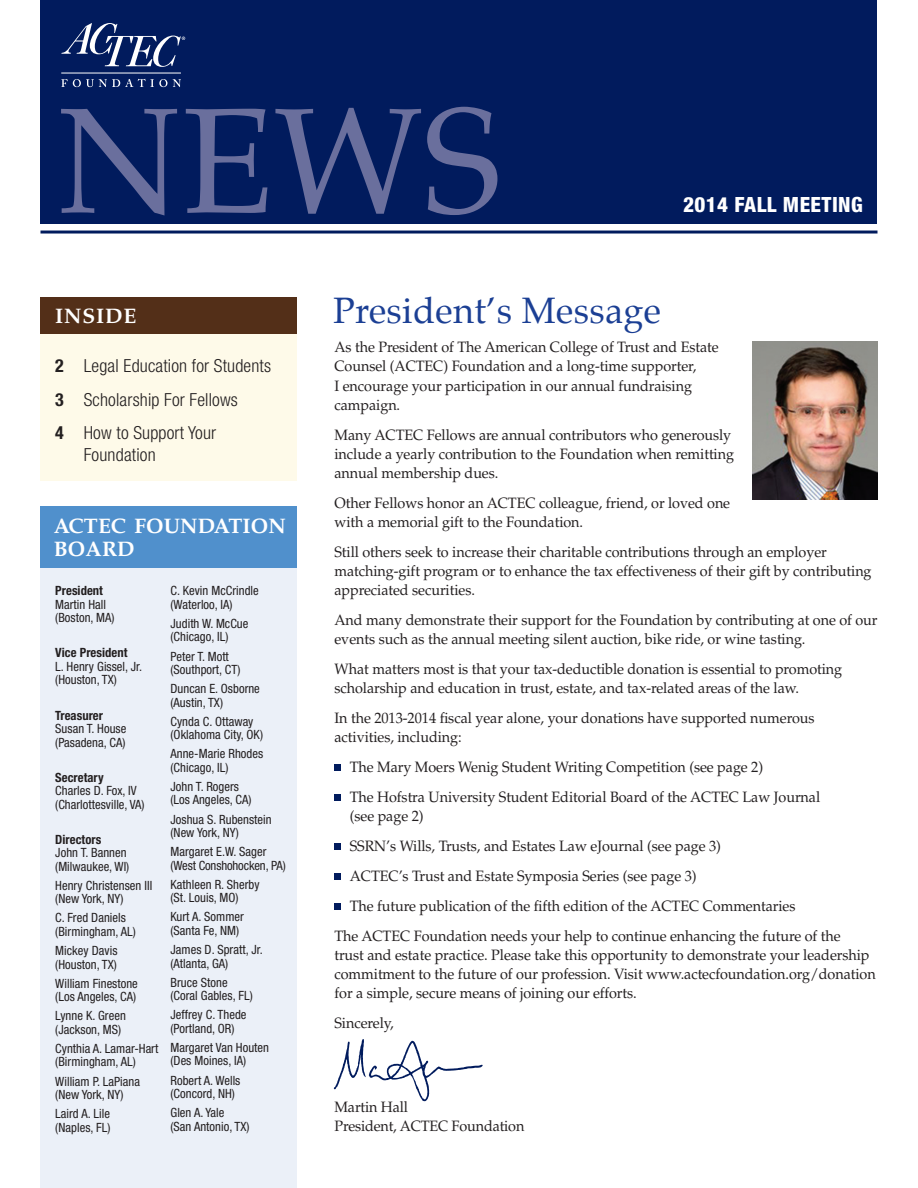
<style>
.page{position:relative;width:918px;height:1188px;background:#fff}
.page>*{position:absolute;margin:0;border:0;box-sizing:border-box;transform-origin:0 0}
.t1{font:150px "Palatino";color:#6a6f9d}
.t2{font:36px "Palatino";letter-spacing:.01em;color:#1b3f94}
.t3{font:700 21px/22.5px "Palatino LT Std";letter-spacing:.005em;color:#fff}
.t4{font:800 condensed 21px "Helvetica Neue LT Std";letter-spacing:.02em;color:#fff}
.t5{font:300 condensed 18px/33.6px "Helvetica Neue LT Std";letter-spacing:.01em;color:#231f20}
.t6{font:15px/19.2px "Palatino LT Std";letter-spacing:-.005em;color:#231f20;scale:.96 1}
.t7{font:condensed 12.75px/13.5px "Helvetica Neue LT Std";letter-spacing:.005em;color:#231f20}
.t8{font:700 condensed 12.75px "Helvetica Neue LT Std";letter-spacing:.005em;color:#231f20}
.s1{font-weight:700}
</style>
<div class="page">
<div style="left:40px;top:297px;width:257px;height:184px;background:#fefae9"></div>
<div style="left:40px;top:506px;width:257px;height:682px;background:#ebf0f8"></div>
<div style="left:40px;top:0;width:838px;height:224px;background:#011b5d"></div>
<div style="left:334px;top:764px;width:7px;height:7px;background:#011b5d"></div>
<div style="left:334px;top:794px;width:7px;height:7px;background:#011b5d"></div>
<div style="left:334px;top:843px;width:7px;height:7px;background:#011b5d"></div>
<div style="left:334px;top:873px;width:7px;height:7px;background:#011b5d"></div>
<div style="left:334px;top:903px;width:7px;height:6px;background:#011b5d"></div>
<hr style="left:40px;top:231px;width:838px;height:3px;background:#011b5d">
<div style="left:40px;top:297px;width:257px;height:37px;background:#532f18"></div>
<div style="left:40px;top:506px;width:257px;height:61px;background:#5090cc"></div>
<hr style="left:61px;top:73px;width:120px;height:1px;background:#fff">
<svg style="left:61px;top:23px;width:124px;height:44px"></svg>
<svg style="left:61px;top:79px;width:106px;height:8px"></svg>
<svg style="left:173px;top:79px;width:8px;height:8px"></svg>
<img style="left:752px;top:342px;width:126px;height:157px">
<img style="left:333px;top:1039px;width:150px;height:63px">
<h1 class="t1" style="left:57px;top:37px;width:447px">NEWS</h1>
<h3 class="t4" style="left:683px;top:191px;width:181px">2014 FALL MEETING</h3>
<h3 class="t3" style="left:55px;top:305px;width:83px">INSIDE</h3>
<h2 class="t2" style="left:333px;top:280px;width:330px">President’s Message</h2>
<p class="t5" style="left:55px;top:349px;width:217px"><span class="s1">2</span> Legal Education for Students<br><span class="s1">3</span> Scholarship For Fellows<br><span class="s1">4</span> How to Support Your</p>
<p class="t5" style="left:84px;top:438px;width:73px">Foundation</p>
<h3 class="t3" style="left:54px;top:515px;width:234px">ACTEC FOUNDATION<br>BOARD</h3>
<p class="t8" style="left:55px;top:583px;width:49px">President</p>
<p class="t7" style="left:55px;top:597px;width:61px">Martin Hall (Boston, MA)</p>
<p class="t8" style="left:55px;top:645px;width:74px">Vice President</p>
<p class="t7" style="left:55px;top:660px;width:88px">L. Henry Gissel, Jr. (Houston, TX)</p>
<p class="t8" style="left:55px;top:707px;width:49px">Treasurer</p>
<p class="t7" style="left:55px;top:722px;width:73px">Susan T. House (Pasadena, CA)</p>
<p class="t8" style="left:55px;top:769px;width:50px">Secretary</p>
<p class="t7" style="left:55px;top:784px;width:91px">Charles D. Fox, IV (Charlottesville, VA)</p>
<p class="t8" style="left:55px;top:831px;width:48px">Directors</p>
<p class="t7" style="left:55px;top:846px;width:76px">John T. Bannen (Milwaukee, WI)</p>
<p class="t7" style="left:55px;top:878px;width:99px">Henry Christensen III (New York, NY)</p>
<p class="t7" style="left:55px;top:911px;width:82px">C. Fred Daniels (Birmingham, AL)</p>
<p class="t7" style="left:55px;top:944px;width:64px">Mickey Davis (Houston, TX)</p>
<p class="t7" style="left:55px;top:976px;width:84px">William Finestone (Los Angeles, CA)</p>
<p class="t7" style="left:55px;top:1009px;width:72px">Lynne K. Green (Jackson, MS)</p>
<p class="t7" style="left:55px;top:1042px;width:105px">Cynthia A. Lamar-Hart (Birmingham, AL)</p>
<p class="t7" style="left:55px;top:1074px;width:86px">William P. LaPiana (New York, NY)</p>
<p class="t7" style="left:55px;top:1107px;width:57px">Laird A. Lile (Naples, FL)</p>
<p class="t7" style="left:171px;top:584px;width:90px">C. Kevin McCrindle (Waterloo, IA)</p>
<p class="t7" style="left:171px;top:617px;width:79px">Judith W. McCue (Chicago, IL)</p>
<p class="t7" style="left:171px;top:649px;width:71px">Peter T. Mott (Southport, CT)</p>
<p class="t7" style="left:171px;top:682px;width:91px">Duncan E. Osborne (Austin, TX)</p>
<p class="t7" style="left:171px;top:714px;width:94px">Cynda C. Ottaway (Oklahoma City, OK)</p>
<p class="t7" style="left:171px;top:747px;width:94px">Anne-Marie Rhodes (Chicago, IL)</p>
<p class="t7" style="left:171px;top:780px;width:82px">John T. Rogers (Los Angeles, CA)</p>
<p class="t7" style="left:171px;top:812px;width:103px">Joshua S. Rubenstein (New York, NY)</p>
<p class="t7" style="left:171px;top:845px;width:117px">Margaret E.W. Sager (West Conshohocken, PA)</p>
<p class="t7" style="left:171px;top:878px;width:91px">Kathleen R. Sherby (St. Louis, MO)</p>
<p class="t7" style="left:171px;top:910px;width:75px">Kurt A. Sommer (Santa Fe, NM)</p>
<p class="t7" style="left:171px;top:943px;width:94px">James D. Spratt, Jr. (Atlanta, GA)</p>
<p class="t7" style="left:171px;top:975px;width:84px">Bruce Stone (Coral Gables, FL)</p>
<p class="t7" style="left:171px;top:1008px;width:77px">Jeffrey C. Thede (Portland, OR)</p>
<p class="t7" style="left:171px;top:1041px;width:100px">Margaret Van Houten (Des Moines, IA)</p>
<p class="t7" style="left:171px;top:1073px;width:71px">Robert A. Wells (Concord, NH)</p>
<p class="t7" style="left:171px;top:1106px;width:81px">Glen A. Yale<br>(San Antonio, TX)</p>
<p class="t6" style="left:334px;top:338px;width:402px">As the President of The American College of Trust and Estate Counsel (ACTEC) Foundation and a long-time supporter,<br>I encourage your participation in our annual fundraising campaign.</p>
<p class="t6" style="left:334px;top:425px;width:418px">Many ACTEC Fellows are annual contributors who generously include a yearly contribution to the Foundation when remitting annual membership dues.</p>
<p class="t6" style="left:334px;top:493px;width:414px">Other Fellows honor an ACTEC colleague, friend, or loved one with a memorial gift to the Foundation.</p>
<p class="t6" style="left:334px;top:542px;width:561px">Still others seek to increase their charitable contributions through an employer matching-gift program or to enhance the tax effectiveness of their gift by contributing appreciated securities.</p>
<p class="t6" style="left:334px;top:611px;width:567px">And many demonstrate their support for the Foundation by contributing at one of our events such as the annual meeting silent auction, bike ride, or wine tasting.</p>
<p class="t6" style="left:334px;top:660px;width:530px">What matters most is that your tax-deductible donation is essential to promoting scholarship and education in trust, estate, and tax-related areas of the law.</p>
<p class="t6" style="left:334px;top:709px;width:502px">In the 2013-2014 fiscal year alone, your donations have supported numerous activities, including:</p>
<p class="t6" style="left:350px;top:752px;width:492px;line-height:30px">The Mary Moers Wenig Student Writing Competition (see page 2)<br>The Hofstra University Student Editorial Board of the ACTEC Law Journal</p>
<p class="t6" style="left:350px;top:807px;width:78px">(see page 2)</p>
<p class="t6" style="left:350px;top:837px;width:388px">SSRN’s Wills, Trusts, and Estates Law eJournal (see page 3)</p>
<p class="t6" style="left:350px;top:867px;width:363px">ACTEC’s Trust and Estate Symposia Series (see page 3)</p>
<p class="t6" style="left:350px;top:897px;width:466px">The future publication of the fifth edition of the ACTEC Commentaries</p>
<p class="t6" style="left:335px;top:926px;width:529px">The ACTEC Foundation needs your help to continue enhancing the future of the</p>
<p class="t6" style="left:335px;top:946px;width:565px">trust and estate practice. Please take this opportunity to demonstrate your leadership commitment to the future of our profession. Visit www.actecfoundation.org/donation for a simple, secure means of joining our efforts.</p>
<p class="t6" style="left:335px;top:1014px;width:63px">Sincerely,</p>
<p class="t6" style="left:334px;top:1098px;width:199px">Martin Hall<br>President, ACTEC Foundation</p>
</div>
